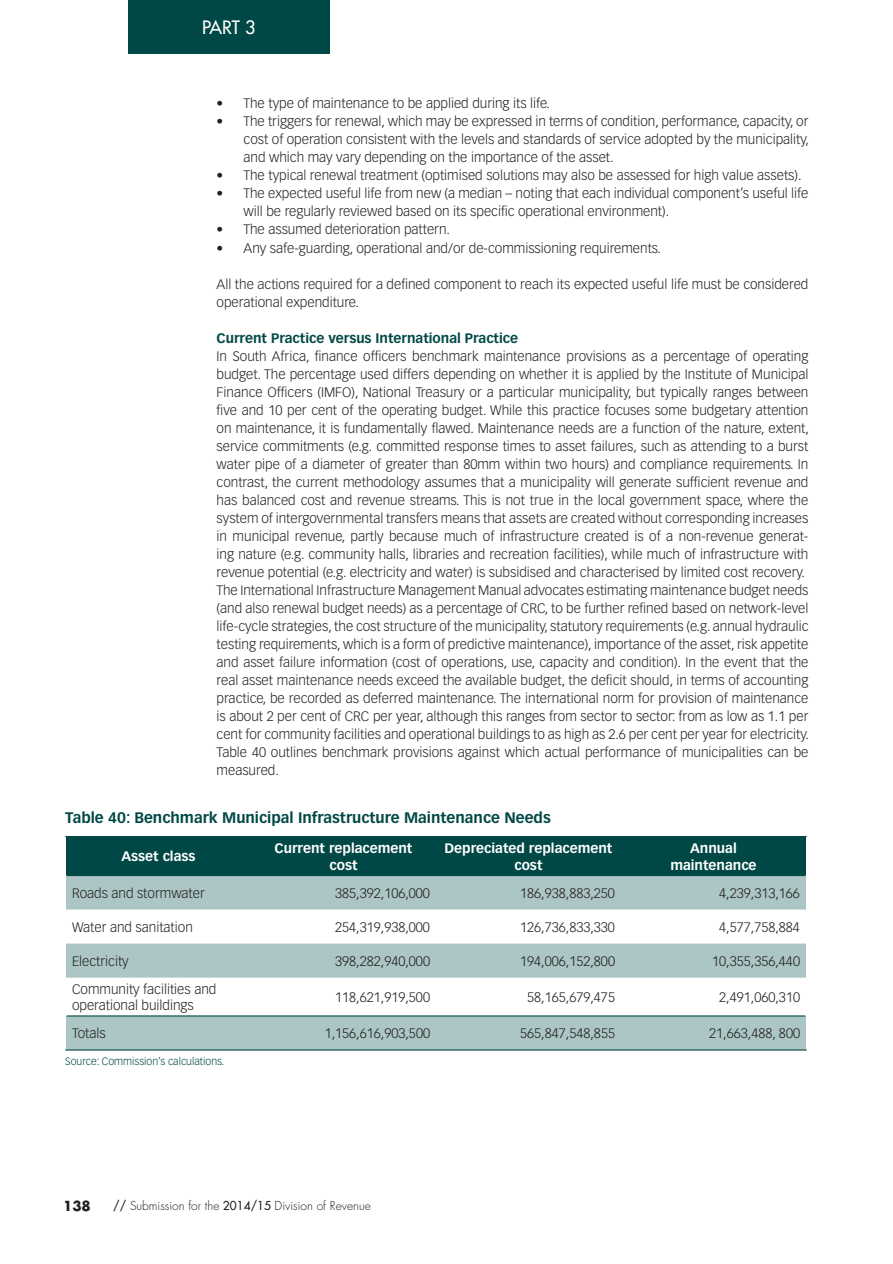
<style>
.page{position:relative;width:893px;height:1264px;background:#fff}
.page>*{position:absolute;margin:0;border:0;box-sizing:border-box;transform-origin:0 0}
.t1{font:18px "Futura";color:#fff}
.t2{font:700 15px "Vectora LH";color:#004846}
.t3{font:300 13.5px/18px "Vectora LH";color:#231f20}
.t4{font:700 13.5px/16.2px "Vectora LH";color:#fff;text-align:center}
.t5{font:700 13.5px "Vectora LH";color:#004846}
.t6{font:700 13.5px "Futura";color:#231f20}
.t7{font:300 12px "Futura";color:#231f20}
.t8{font:300 10.5px "Vectora LH";color:#004846}
.s1{font-weight:400}
</style>
<div class="page">
<div style="left:128px;top:0;width:202px;height:54px;background:#004846"></div>
<div style="left:66px;top:837px;width:740px;height:38px;background:#004846"></div>
<svg style="left:66px;top:875px;width:740px;height:102px;fill:#acc6c5"></svg>
<div style="left:66px;top:1015px;width:740px;height:34px;background:#acc6c5"></div>
<hr style="left:65px;top:836px;width:742px;height:1px;background:#004846">
<hr style="left:67px;top:874px;width:738px;height:2px;background:#004846">
<hr style="left:67px;top:1015px;width:738px;height:1px;background:#004846">
<hr style="left:65px;top:1049px;width:742px;height:1px;background:#004846">
<h1 class="t1" style="left:202px;top:19px;width:55px">PART 3</h1>
<p class="t3" style="left:217px;top:95px;width:335px">• The type of maintenance to be applied during its life.</p>
<p class="t3" style="left:244px;top:113px;width:567px;text-align:justify;text-indent:-27px">• The triggers for renewal, which may be expressed in terms of condition, performance, capacity, or cost of operation consistent with the levels and standards of service adopted by the municipality, and which may vary depending on the importance of the asset.</p>
<p class="t3" style="left:217px;top:167px;width:586px">• The typical renewal treatment (optimised solutions may also be assessed for high value assets).</p>
<p class="t3" style="left:244px;top:185px;width:566px;text-indent:-27px">• The expected useful life from new (a median – noting that each individual component’s useful life will be regularly reviewed based on its specific operational environment).</p>
<p class="t3" style="left:217px;top:221px;width:235px">• The assumed deterioration pattern.</p>
<p class="t3" style="left:217px;top:239px;width:446px">• Any safe-guarding, operational and/or de-commissioning requirements.</p>
<p class="t3" style="left:217px;top:275px;width:593px">All the actions required for a defined component to reach its expected useful life must be considered operational expenditure.</p>
<p class="t5" style="left:217px;top:332px;width:303px">Current Practice versus International Practice</p>
<p class="t3" style="left:217px;top:347px;width:594px">In South Africa, finance officers benchmark maintenance provisions as a percentage of operating budget. The percentage used differs depending on whether it is applied by the Institute of Municipal Finance Officers (IMFO), National Treasury or a particular municipality, but typically ranges between five and 10 per cent of the operating budget. While this practice focuses some budgetary attention on maintenance, it is fundamentally flawed. Maintenance needs are a function of the nature, extent, service commitments (e.g. committed response times to asset failures, such as attending to a burst water pipe of a diameter of greater than 80mm within two hours) and compliance requirements. In contrast, the current methodology assumes that a municipality will generate sufficient revenue and has balanced cost and revenue streams. This is not true in the local government space, where the system of intergovernmental transfers means that assets are created without corresponding increases in municipal revenue, partly because much of infrastructure created is of a non-revenue generat&shy;ing nature (e.g. community halls, libraries and recreation facilities), while much of infrastructure with revenue potential (e.g. electricity and water) is subsidised and characterised by limited cost recovery.<br>The International Infrastructure Management Manual advocates estimating maintenance budget needs (and also renewal budget needs) as a percentage of CRC, to be further refined based on network-level life-cycle strategies, the cost structure of the municipality, statutory requirements (e.g. annual hydraulic testing requirements, which is a form of predictive maintenance), importance of the asset, risk appetite and asset failure information (cost of operations, use, capacity and condition). In the event that the real asset maintenance needs exceed the available budget, the deficit should, in terms of accounting practice, be recorded as deferred maintenance. The international norm for provision of maintenance is about 2 per cent of CRC per year, although this ranges from sector to sector: from as low as 1.1 per cent for community facilities and operational buildings to as high as 2.6 per cent per year for electricity.<br>Table 40 outlines benchmark provisions against which actual performance of municipalities can be measured.</p>
<p class="t2" style="left:65px;top:811px;width:487px">Table 40: Benchmark Municipal Infrastructure Maintenance Needs</p>
<p class="t4" style="left:121px;top:849px;width:76px">Asset class</p>
<p class="t4" style="left:274px;top:841px;width:139px">Current replacement cost</p>
<p class="t4" style="left:444px;top:841px;width:169px">Depreciated replacement cost</p>
<p class="t4" style="left:670px;top:841px;width:88px">Annual maintenance</p>
<p class="t3" style="left:72px;top:884px;width:134px">Roads and stormwater</p>
<p class="t3" style="left:335px;top:884px;width:96px">385,392,106,000</p>
<p class="t3" style="left:520px;top:884px;width:96px">186,938,883,250</p>
<p class="t3" style="left:719px;top:884px;width:82px">4,239,313,166</p>
<p class="t3" style="left:72px;top:918px;width:122px">Water and sanitation</p>
<p class="t3" style="left:335px;top:918px;width:96px">254,319,938,000</p>
<p class="t3" style="left:520px;top:918px;width:96px">126,736,833,330</p>
<p class="t3" style="left:719px;top:918px;width:82px">4,577,758,884</p>
<p class="t3" style="left:72px;top:952px;width:58px">Electricity</p>
<p class="t3" style="left:335px;top:952px;width:96px">398,282,940,000</p>
<p class="t3" style="left:520px;top:952px;width:96px">194,006,152,800</p>
<p class="t3" style="left:712px;top:952px;width:89px">10,355,356,440</p>
<p class="t3" style="left:72px;top:981px;width:146px;line-height:16.2px">Community facilities and operational buildings</p>
<p class="t3" style="left:335px;top:988px;width:96px">118,621,919,500</p>
<p class="t3" style="left:527px;top:988px;width:89px">58,165,679,475</p>
<p class="t3" style="left:719px;top:988px;width:82px">2,491,060,310</p>
<p class="t3" style="left:72px;top:1025px;width:35px">Totals</p>
<p class="t3" style="left:325px;top:1025px;width:107px">1,156,616,903,500</p>
<p class="t3" style="left:520px;top:1025px;width:96px">565,847,548,855</p>
<p class="t3" style="left:709px;top:1025px;width:92px">21,663,488, 800</p>
<p class="t8" style="left:65px;top:1057px;width:160px">Source: Commission’s calculations.</p>
<p class="t6" style="left:63px;top:1199px;width:29px">138</p>
<p class="t7" style="left:113px;top:1199px;width:259px"><span class="s1">//</span> Submission for the <span class="s1">2014/15</span> Division of Revenue</p>
</div>
